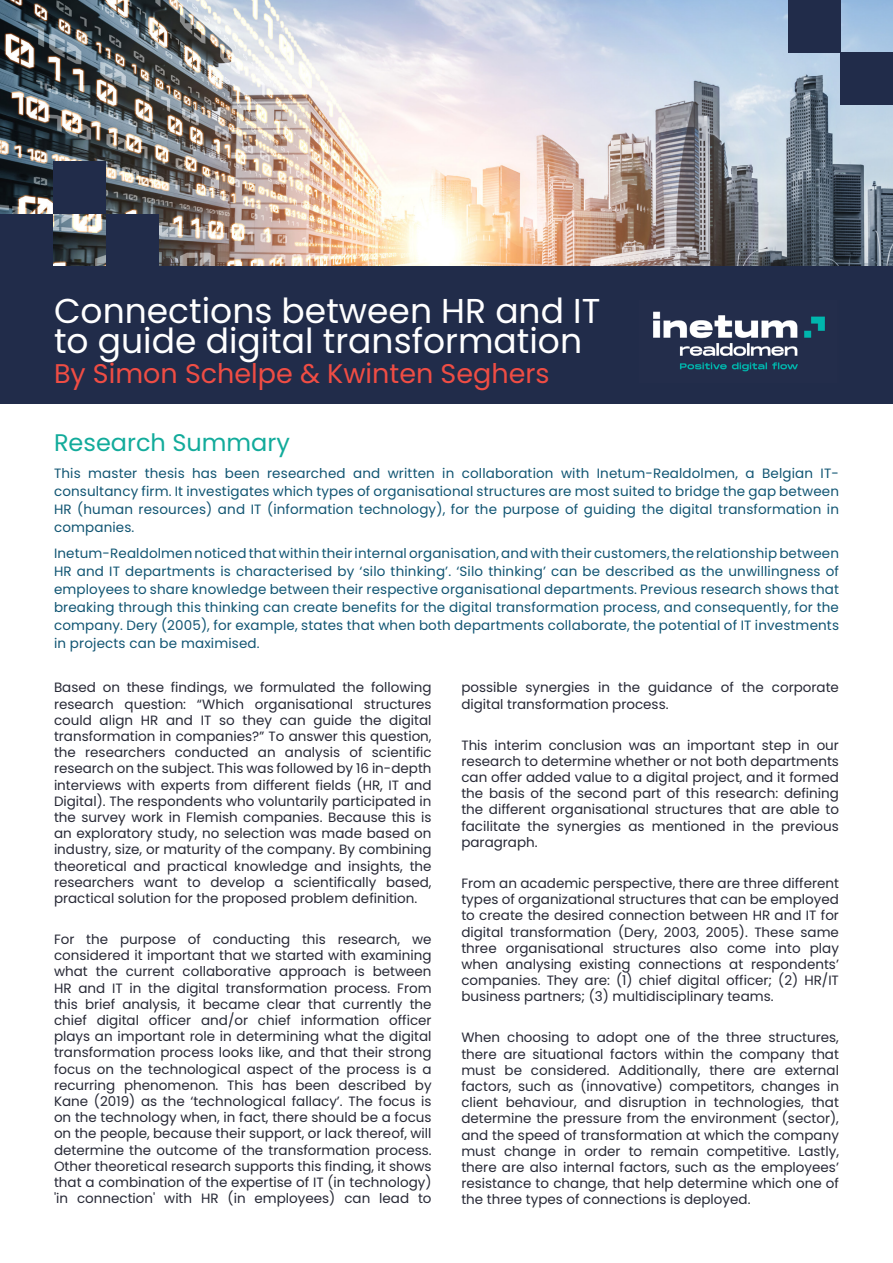
<style>
.page{position:relative;width:893px;height:1263px;background:#fff}
.page>*{position:absolute;margin:0;border:0;box-sizing:border-box;transform-origin:0 0}
.t1{font:34.5px/30px "Poppins";color:#fff}
.t2{font:27px "Poppins";color:#ef4d44}
.Title_intro{font:24px "Poppins";color:#12ab9b}
.Title_content{font:13.5px/16.2px "Poppins";color:#272936;text-align:justify}
.Title_intro-2{font:13.5px/18px "Poppins";letter-spacing:.01em;color:#115573;text-align:justify}
</style>
<div class="page">
<img style="left:0;top:0;width:893px;height:266px">
<div style="left:789px;top:0;width:52px;height:52px;background:#212c4a"></div>
<div style="left:841px;top:52px;width:52px;height:53px;background:#212c4a"></div>
<div style="left:0;top:266px;width:893px;height:138px;background:#212c4a"></div>
<img style="left:653px;top:311px;width:172px;height:61px">
<div style="left:0;top:214px;width:52px;height:52px;background:#212c4a"></div>
<div style="left:53px;top:162px;width:52px;height:52px;background:#212c4a"></div>
<div style="left:106px;top:214px;width:52px;height:52px;background:#212c4a"></div>
<p class="t1" style="left:54px;top:296px;width:548px">Connections between HR and IT to guide digital transformation</p>
<p class="t2" style="left:54px;top:358px;width:497px">By Simon Schelpe &amp; Kwinten Seghers</p>
<p class="Title_intro" style="left:54px;top:429px;width:237px">Research Summary</p>
<p class="Title_intro-2" style="left:54px;top:464px;width:786px">This master thesis has been researched and written in collaboration with Inetum-Realdolmen, a Belgian IT&shy;consultancy firm. It investigates which types of organisational structures are most suited to bridge the gap between HR (human resources) and IT (information technology), for the purpose of guiding the digital transformation in companies.</p>
<p class="Title_intro-2" style="left:54px;top:544px;width:786px">Inetum-Realdolmen noticed that within their internal organisation, and with their customers, the relationship between HR and IT departments is characterised by ‘silo thinking’. ‘Silo thinking’ can be described as the unwillingness of employees to share knowledge between their respective organisational departments. Previous research shows that breaking through this thinking can create benefits for the digital transformation process, and consequently, for the company. Dery (2005), for example, states that when both departments collaborate, the potential of IT investments in projects can be maximised.</p>
<p class="Title_content" style="left:54px;top:680px;width:379px">Based on these findings, we formulated the following research question: “Which organisational structures could align HR and IT so they can guide the digital transformation in companies?” To answer this question, the researchers conducted an analysis of scientific research on the subject. This was followed by 16 in-depth interviews with experts from different fields (HR, IT and Digital). The respondents who voluntarily participated in the survey work in Flemish companies. Because this is an exploratory study, no selection was made based on industry, size, or maturity of the company. By combining theoretical and practical knowledge and insights, the researchers want to develop a scientifically based, practical solution for the proposed problem definition.</p>
<p class="Title_content" style="left:54px;top:931px;width:379px">For the purpose of conducting this research, we considered it important that we started with examining what the current collaborative approach is between HR and IT in the digital transformation process. From this brief analysis, it became clear that currently the chief digital officer and/or chief information officer plays an important role in determining what the digital transformation process looks like, and that their strong focus on the technological aspect of the process is a recurring phenomenon. This has been described by Kane (2019) as the ‘technological fallacy’. The focus is on the technology when, in fact, there should be a focus on the people, because their support, or lack thereof, will determine the outcome of the transformation process.<br>Other theoretical research supports this finding, it shows that a combination of the expertise of IT (in technology) 'in connection' with HR (in employees) can lead to</p>
<p class="Title_content" style="left:461px;top:680px;width:379px">possible synergies in the guidance of the corporate digital transformation process.</p>
<p class="Title_content" style="left:461px;top:737px;width:379px">This interim conclusion was an important step in our research to determine whether or not both departments can offer added value to a digital project, and it formed the basis of the second part of this research: defining the different organisational structures that are able to facilitate the synergies as mentioned in the previous paragraph.</p>
<p class="Title_content" style="left:461px;top:875px;width:379px">From an academic perspective, there are three different types of organizational structures that can be employed to create the desired connection between HR and IT for digital transformation (Dery, 2003, 2005). These same three organisational structures also come into play when analysing existing connections at respondents’ companies. They are: (1) chief digital officer; (2) HR/IT business partners; (3) multidisciplinary teams.</p>
<p class="Title_content" style="left:461px;top:1029px;width:379px">When choosing to adopt one of the three structures, there are situational factors within the company that must be considered. Additionally, there are external factors, such as (innovative) competitors, changes in client behaviour, and disruption in technologies, that determine the pressure from the environment (sector), and the speed of transformation at which the company must change in order to remain competitive. Lastly, there are also internal factors, such as the employees’ resistance to change, that help determine which one of the three types of connections is deployed.</p>
</div>
